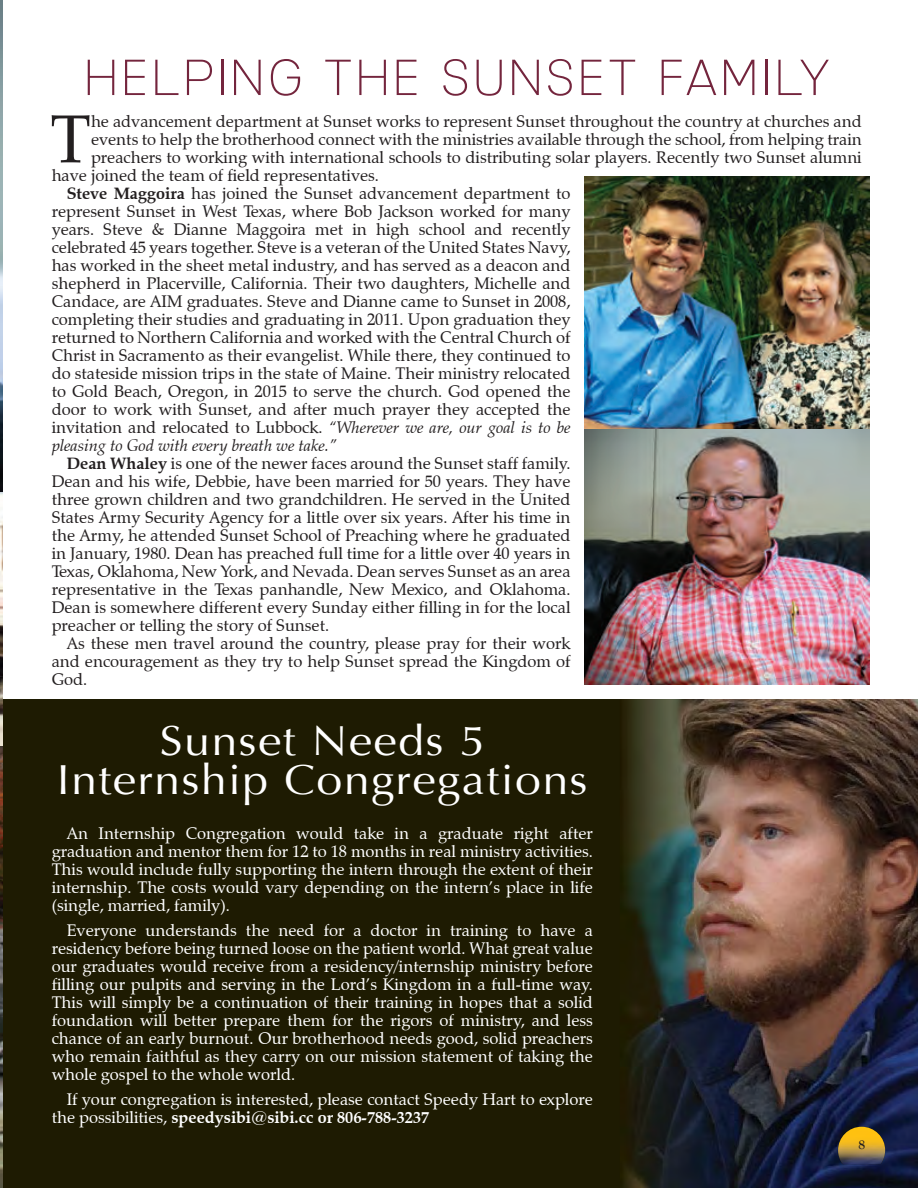
<style>
.page{position:relative;width:918px;height:1188px;background:#fff}
.page>*{position:absolute;margin:0;border:0;box-sizing:border-box;transform-origin:0 0}
.t1{font:67.8px "Zapf Calligraphic 801 BT";color:#231f20}
.t2{font:48.6px "Mixolydian Titling El";letter-spacing:.05em;color:#74253d;scale:1.11 1}
.t3{font:41.85px/39px "Optima";letter-spacing:.03em;color:#fff;text-align:center;scale:1.11 1}
.t4{font:16.5px "Zapf Calligraphic 801 BT";color:#231f20}
.t5{font:16.5px/18px "Zapf Calligraphic 801 BT";color:#fff;text-align:justify}
.t6{font:italic 16.5px "Zapf Calligraphic 801 BT";color:#231f20}
.t7{font:700 13.5px "Goudy Old Style T";color:#231f20}
.s1{font-weight:700}
.s2{font-style:italic}
</style>
<div class="page">
<div style="left:2px;top:699px;width:916px;height:489px;background:#1e1b02"></div>
<img style="left:584px;top:176px;width:286px;height:253px">
<img style="left:584px;top:429px;width:286px;height:255px">
<img style="left:0;top:0;width:2px;height:492px">
<img style="left:0;top:492px;width:2px;height:696px">
<img style="left:624px;top:699px;width:294px;height:489px">
<img style="left:838px;top:1127px;width:47px;height:37px">
<h2 class="t2" style="left:84px;top:48px;width:674px">HELPING THE SUNSET FAMILY</h2>
<h1 class="t1" style="left:50px;top:97px;width:42px">T</h1>
<p class="t4" style="left:91px;top:111px;width:772px">he advancement department at Sunset works to represent Sunset throughout the country at churches and</p>
<p class="t4" style="left:91px;top:129px;width:772px">events to help the brotherhood connect with the ministries available through the school, from helping train</p>
<p class="t4" style="left:91px;top:147px;width:772px">preachers to working with international schools to distributing solar players. Recently two Sunset alumni</p>
<p class="t4" style="left:52px;top:165px;width:329px">have joined the team of field representatives.</p>
<p class="t4" style="left:67px;top:183px;width:505px"><span class="s1">Steve Maggoira</span> has joined the Sunset advancement department to</p>
<p class="t4" style="left:52px;top:201px;width:520px">represent Sunset in West Texas, where Bob Jackson worked for many</p>
<p class="t4" style="left:52px;top:219px;width:520px">years. Steve &amp; Dianne Maggoira met in high school and recently</p>
<p class="t4" style="left:52px;top:237px;width:520px">celebrated 45 years together. Steve is a veteran of the United States Navy,</p>
<p class="t4" style="left:52px;top:255px;width:520px">has worked in the sheet metal industry, and has served as a deacon and</p>
<p class="t4" style="left:52px;top:273px;width:520px">shepherd in Placerville, California. Their two daughters, Michelle and</p>
<p class="t4" style="left:52px;top:291px;width:520px">Candace, are AIM graduates. Steve and Dianne came to Sunset in 2008,</p>
<p class="t4" style="left:52px;top:309px;width:520px">completing their studies and graduating in 2011. Upon graduation they</p>
<p class="t4" style="left:52px;top:327px;width:520px">returned to Northern California and worked with the Central Church of</p>
<p class="t4" style="left:52px;top:345px;width:520px">Christ in Sacramento as their evangelist. While there, they continued to</p>
<p class="t4" style="left:52px;top:363px;width:520px">do stateside mission trips in the state of Maine. Their ministry relocated</p>
<p class="t4" style="left:52px;top:381px;width:520px">to Gold Beach, Oregon, in 2015 to serve the church. God opened the</p>
<p class="t4" style="left:52px;top:399px;width:520px">door to work with Sunset, and after much prayer they accepted the</p>
<p class="t4" style="left:52px;top:417px;width:520px">invitation and relocated to Lubbock. <span class="s2">“Wherever we are, our goal is to be</span></p>
<p class="t6" style="left:52px;top:435px;width:286px">pleasing to God with every breath we take.”</p>
<p class="t4" style="left:67px;top:453px;width:505px"><span class="s1">Dean Whaley</span> is one of the newer faces around the Sunset staff family.</p>
<p class="t4" style="left:52px;top:471px;width:520px">Dean and his wife, Debbie, have been married for 50 years. They have</p>
<p class="t4" style="left:52px;top:489px;width:520px">three grown children and two grandchildren. He served in the United</p>
<p class="t4" style="left:52px;top:507px;width:520px">States Army Security Agency for a little over six years. After his time in</p>
<p class="t4" style="left:52px;top:525px;width:520px">the Army, he attended Sunset School of Preaching where he graduated</p>
<p class="t4" style="left:52px;top:543px;width:520px">in January, 1980. Dean has preached full time for a little over 40 years in</p>
<p class="t4" style="left:52px;top:561px;width:520px">Texas, Oklahoma, New York, and Nevada. Dean serves Sunset as an area</p>
<p class="t4" style="left:52px;top:579px;width:520px">representative in the Texas panhandle, New Mexico, and Oklahoma.</p>
<p class="t4" style="left:52px;top:597px;width:520px">Dean is somewhere different every Sunday either filling in for the local</p>
<p class="t4" style="left:52px;top:615px;width:279px">preacher or telling the story of Sunset.</p>
<p class="t4" style="left:67px;top:633px;width:505px">As these men travel around the country, please pray for their work</p>
<p class="t4" style="left:52px;top:651px;width:520px">and encouragement as they try to help Sunset spread the Kingdom of</p>
<p class="t4" style="left:52px;top:669px;width:37px">God.</p>
<h3 class="t3" style="left:57px;top:722px;width:480px">Sunset Needs 5<br>Internship Congregations</h3>
<p class="t5" style="left:52px;top:825px;width:543px;text-indent:15px">An Internship Congregation would take in a graduate right after graduation and mentor them for 12 to 18 months in real ministry activities.<br>This would include fully supporting the intern through the extent of their internship. The costs would vary depending on the intern’s place in life (single, married, family).</p>
<p class="t5" style="left:52px;top:921px;width:543px;text-indent:15px">Everyone understands the need for a doctor in training to have a residency before being turned loose on the patient world. What great value our graduates would receive from a residency/internship ministry before filling our pulpits and serving in the Lord’s Kingdom in a full-time way.<br>This will simply be a continuation of their training in hopes that a solid foundation will better prepare them for the rigors of ministry, and less chance of an early burnout. Our brotherhood needs good, solid preachers who remain faithful as they carry on our mission statement of taking the whole gospel to the whole world.</p>
<p class="t5" style="left:52px;top:1090px;width:543px;text-indent:15px">If your congregation is interested, please contact Speedy Hart to explore the possibilities, <span class="s1">speedysibi@sibi.cc or 806-788-3237</span></p>
<p class="t7" style="left:859px;top:1137px;width:8px">8</p>
</div>
